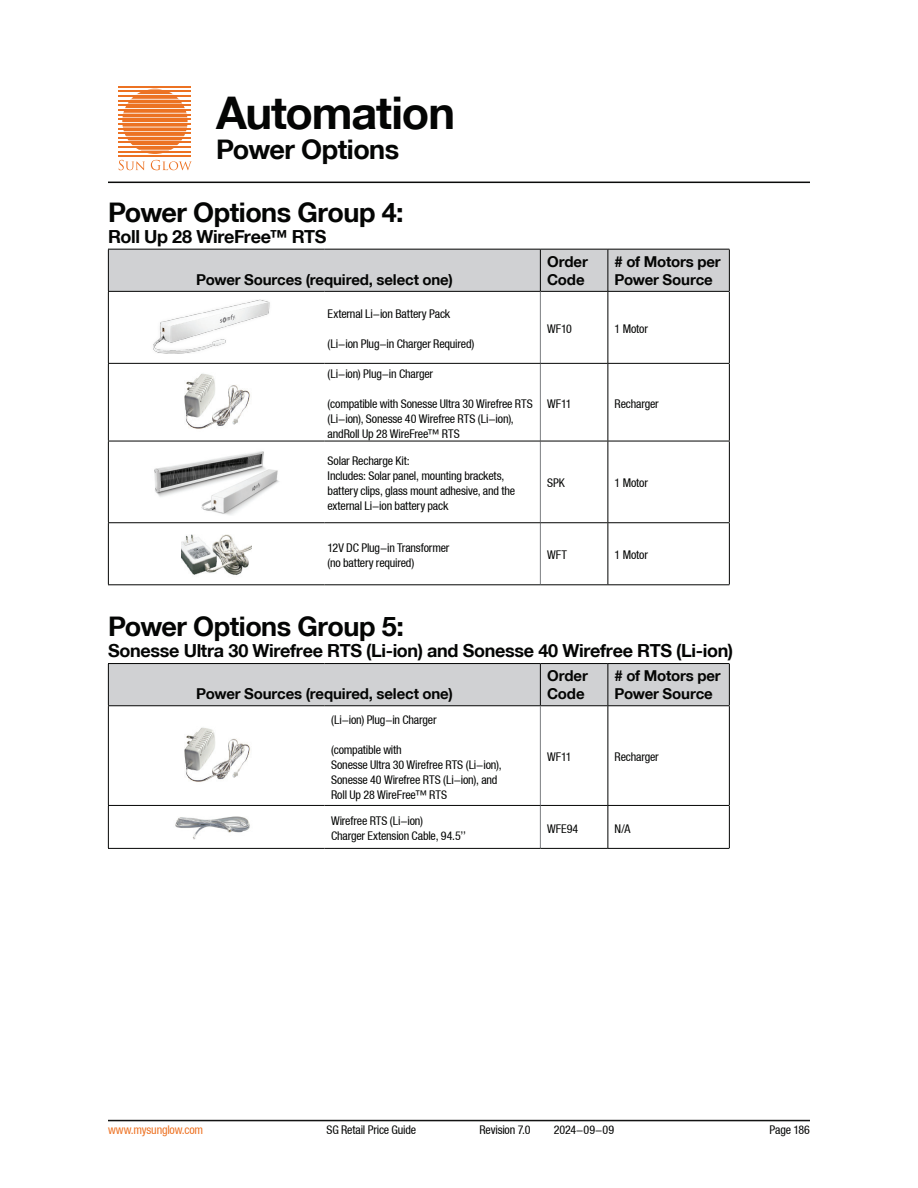
<style>
.page{position:relative;width:918px;height:1188px;background:#fff}
.page>*{position:absolute;margin:0;border:0;box-sizing:border-box;transform-origin:0 0}
.t1{font:700 45px "Helvetica Neue LT";letter-spacing:-.025em;color:#040504}
.t2{font:700 27px "Helvetica Neue LT";letter-spacing:-.02em;color:#040504}
.t3{font:700 18px "Helvetica Neue LT";letter-spacing:-.015em;color:#040504}
.t4{font:700 15px/18px "Helvetica Neue LT";letter-spacing:-.01em;color:#040504}
.t5{font:condensed 12px/15px "Helvetica Neue LT";letter-spacing:-.015em;color:#040504}
.t6{font:condensed 12px "Helvetica Neue LT";letter-spacing:-.015em;color:#ed7223}
</style>
<div class="page">
<svg style="left:122px;top:89px;width:66px;height:65px"></svg>
<hr style="left:119px;top:86px;width:72px;height:2px;background:#ec7223">
<hr style="left:119px;top:91px;width:72px;height:1px;background:#ec7223">
<hr style="left:119px;top:95px;width:72px;height:2px;background:#ec7223">
<hr style="left:119px;top:100px;width:72px;height:1px;background:#ec7223">
<hr style="left:119px;top:105px;width:72px;height:1px;background:#ec7223">
<hr style="left:119px;top:109px;width:72px;height:2px;background:#ec7223">
<hr style="left:119px;top:114px;width:72px;height:1px;background:#ec7223">
<hr style="left:119px;top:119px;width:72px;height:1px;background:#ec7223">
<hr style="left:119px;top:123px;width:72px;height:2px;background:#ec7223">
<hr style="left:119px;top:128px;width:72px;height:1px;background:#ec7223">
<hr style="left:119px;top:132px;width:72px;height:2px;background:#ec7223">
<hr style="left:119px;top:137px;width:72px;height:1px;background:#ec7223">
<hr style="left:119px;top:142px;width:72px;height:1px;background:#ec7223">
<hr style="left:119px;top:146px;width:72px;height:2px;background:#ec7223">
<hr style="left:119px;top:151px;width:72px;height:1px;background:#ec7223">
<hr style="left:119px;top:156px;width:72px;height:1px;background:#ec7223">
<svg style="left:119px;top:160px;width:26px;height:10px"></svg>
<svg style="left:151px;top:160px;width:41px;height:10px"></svg>
<hr style="left:108px;top:182px;width:702px;height:1px;background:#040504">
<hr style="left:108px;top:1120px;width:702px;height:1px;background:#040504">
<hr style="left:108px;top:1121px;width:702px;height:1px;background:#040504">
<div style="left:109px;top:250px;width:620px;height:41px;background:#d0d1d3"></div>
<hr style="left:540px;top:250px;width:1px;height:41px;background:#040504">
<hr style="left:608px;top:250px;width:1px;height:41px;background:#040504">
<hr style="left:729px;top:250px;width:1px;height:41px;background:#040504">
<hr style="left:108px;top:291px;width:216px;height:1px;background:#040504">
<hr style="left:324px;top:291px;width:216px;height:1px;background:#040504">
<hr style="left:540px;top:291px;width:68px;height:1px;background:#040504">
<hr style="left:608px;top:291px;width:121px;height:1px;background:#040504">
<hr style="left:108px;top:249px;width:216px;height:1px;background:#040504">
<hr style="left:108px;top:250px;width:1px;height:41px;background:#040504">
<hr style="left:324px;top:249px;width:216px;height:1px;background:#040504">
<hr style="left:540px;top:249px;width:68px;height:1px;background:#040504">
<hr style="left:608px;top:249px;width:121px;height:1px;background:#040504">
<hr style="left:540px;top:292px;width:1px;height:71px;background:#7c7e81">
<hr style="left:540px;top:364px;width:1px;height:77px;background:#7c7e81">
<hr style="left:540px;top:441px;width:1px;height:81px;background:#7c7e81">
<hr style="left:540px;top:523px;width:1px;height:61px;background:#7c7e81">
<hr style="left:608px;top:292px;width:1px;height:71px;background:#040504">
<hr style="left:729px;top:292px;width:1px;height:71px;background:#040504">
<hr style="left:108px;top:363px;width:216px;height:1px;background:#040504">
<hr style="left:324px;top:363px;width:216px;height:1px;background:#040504">
<hr style="left:540px;top:363px;width:68px;height:1px;background:#040504">
<hr style="left:608px;top:363px;width:121px;height:1px;background:#040504">
<hr style="left:608px;top:364px;width:1px;height:77px;background:#040504">
<hr style="left:729px;top:364px;width:1px;height:77px;background:#040504">
<hr style="left:108px;top:441px;width:216px;height:1px;background:#040504">
<hr style="left:324px;top:441px;width:216px;height:1px;background:#040504">
<hr style="left:540px;top:441px;width:68px;height:1px;background:#040504">
<hr style="left:608px;top:441px;width:121px;height:1px;background:#040504">
<hr style="left:608px;top:441px;width:1px;height:81px;background:#040504">
<hr style="left:729px;top:441px;width:1px;height:81px;background:#040504">
<hr style="left:108px;top:522px;width:216px;height:1px;background:#040504">
<hr style="left:324px;top:522px;width:216px;height:1px;background:#040504">
<hr style="left:540px;top:522px;width:68px;height:1px;background:#040504">
<hr style="left:608px;top:522px;width:121px;height:1px;background:#040504">
<hr style="left:608px;top:523px;width:1px;height:61px;background:#040504">
<hr style="left:729px;top:523px;width:1px;height:61px;background:#040504">
<hr style="left:108px;top:584px;width:216px;height:1px;background:#040504">
<hr style="left:324px;top:584px;width:216px;height:1px;background:#040504">
<hr style="left:540px;top:584px;width:68px;height:1px;background:#040504">
<hr style="left:608px;top:584px;width:121px;height:1px;background:#040504">
<hr style="left:108px;top:292px;width:1px;height:71px;background:#040504">
<hr style="left:108px;top:364px;width:1px;height:77px;background:#040504">
<hr style="left:108px;top:441px;width:1px;height:81px;background:#040504">
<hr style="left:108px;top:523px;width:1px;height:61px;background:#040504">
<img style="left:153px;top:300px;width:117px;height:53px">
<img style="left:184px;top:373px;width:66px;height:56px">
<img style="left:154px;top:451px;width:125px;height:64px">
<img style="left:182px;top:534px;width:69px;height:41px">
<div style="left:109px;top:664px;width:620px;height:41px;background:#d0d1d3"></div>
<hr style="left:540px;top:664px;width:1px;height:41px;background:#040504">
<hr style="left:608px;top:664px;width:1px;height:41px;background:#040504">
<hr style="left:729px;top:664px;width:1px;height:41px;background:#040504">
<hr style="left:108px;top:705px;width:216px;height:1px;background:#040504">
<hr style="left:324px;top:705px;width:216px;height:1px;background:#040504">
<hr style="left:540px;top:705px;width:68px;height:1px;background:#040504">
<hr style="left:608px;top:705px;width:121px;height:1px;background:#040504">
<hr style="left:608px;top:706px;width:1px;height:99px;background:#040504">
<hr style="left:729px;top:706px;width:1px;height:99px;background:#040504">
<hr style="left:108px;top:805px;width:216px;height:1px;background:#040504">
<hr style="left:324px;top:805px;width:216px;height:1px;background:#040504">
<hr style="left:540px;top:805px;width:68px;height:1px;background:#040504">
<hr style="left:608px;top:805px;width:121px;height:1px;background:#040504">
<hr style="left:608px;top:806px;width:1px;height:42px;background:#040504">
<hr style="left:729px;top:806px;width:1px;height:42px;background:#040504">
<hr style="left:540px;top:706px;width:1px;height:99px;background:#7c7e81">
<hr style="left:540px;top:806px;width:1px;height:42px;background:#7c7e81">
<hr style="left:108px;top:663px;width:216px;height:1px;background:#040504">
<hr style="left:108px;top:664px;width:1px;height:41px;background:#040504">
<hr style="left:324px;top:663px;width:216px;height:1px;background:#040504">
<hr style="left:540px;top:663px;width:68px;height:1px;background:#040504">
<hr style="left:608px;top:663px;width:121px;height:1px;background:#040504">
<hr style="left:108px;top:706px;width:1px;height:99px;background:#040504">
<hr style="left:108px;top:806px;width:1px;height:42px;background:#040504">
<hr style="left:108px;top:848px;width:216px;height:1px;background:#040504">
<hr style="left:324px;top:848px;width:216px;height:1px;background:#040504">
<hr style="left:540px;top:848px;width:68px;height:1px;background:#040504">
<hr style="left:608px;top:848px;width:121px;height:1px;background:#040504">
<img style="left:184px;top:727px;width:66px;height:55px">
<img style="left:175px;top:816px;width:75px;height:24px">
<h1 class="t1" style="left:216px;top:85px;width:241px">Automation</h1>
<h2 class="t2" style="left:216px;top:133px;width:185px">Power Options</h2>
<h2 class="t2" style="left:108px;top:195px;width:297px">Power Options Group 4:</h2>
<h3 class="t3" style="left:108px;top:225px;width:220px">Roll Up 28 WireFree™ RTS</h3>
<p class="t4" style="left:196px;top:270px;width:258px">Power Sources (required, select one)</p>
<p class="t5" style="left:328px;top:306px;width:124px">External Li-ion Battery Pack</p>
<p class="t5" style="left:328px;top:336px;width:148px">(Li-ion Plug-in Charger Required)</p>
<p class="t4" style="left:547px;top:252px;width:42px">Order<br>Code</p>
<p class="t4" style="left:615px;top:252px;width:108px"># of Motors per<br>Power Source</p>
<p class="t5" style="left:547px;top:321px;width:26px">WF10</p>
<p class="t5" style="left:615px;top:321px;width:35px">1 Motor</p>
<p class="t5" style="left:328px;top:366px;width:107px">(Li-ion) Plug-in Charger</p>
<p class="t5" style="left:328px;top:396px;width:207px">(compatible with Sonesse Ultra 30 Wirefree RTS (Li-ion), Sonesse 40 Wirefree RTS (Li-ion), andRoll Up 28 WireFree™ RTS</p>
<p class="t5" style="left:547px;top:396px;width:26px">WF11</p>
<p class="t5" style="left:615px;top:396px;width:46px">Recharger</p>
<p class="t5" style="left:328px;top:453px;width:189px">Solar Recharge Kit:<br>Includes: Solar panel, mounting brackets, battery clips, glass mount adhesive, and the external Li-ion battery pack</p>
<p class="t5" style="left:547px;top:476px;width:19px">SPK</p>
<p class="t5" style="left:615px;top:476px;width:35px">1 Motor</p>
<p class="t5" style="left:328px;top:540px;width:123px">12V DC Plug-in Transformer (no battery required)</p>
<p class="t5" style="left:547px;top:548px;width:21px">WFT</p>
<p class="t5" style="left:615px;top:548px;width:35px">1 Motor</p>
<h2 class="t2" style="left:108px;top:610px;width:297px">Power Options Group 5:</h2>
<h3 class="t3" style="left:108px;top:640px;width:627px">Sonesse Ultra 30 Wirefree RTS (Li-ion) and Sonesse 40 Wirefree RTS (Li-ion)</h3>
<p class="t4" style="left:196px;top:684px;width:258px">Power Sources (required, select one)</p>
<p class="t4" style="left:547px;top:666px;width:42px">Order<br>Code</p>
<p class="t4" style="left:615px;top:666px;width:108px"># of Motors per<br>Power Source</p>
<p class="t5" style="left:331px;top:712px;width:107px">(Li-ion) Plug-in Charger</p>
<p class="t5" style="left:331px;top:742px;width:172px">(compatible with<br>Sonesse Ultra 30 Wirefree RTS (Li-ion),<br>Sonesse 40 Wirefree RTS (Li-ion), and<br>Roll Up 28 WireFree™ RTS</p>
<p class="t5" style="left:547px;top:749px;width:26px">WF11</p>
<p class="t5" style="left:615px;top:749px;width:46px">Recharger</p>
<p class="t5" style="left:331px;top:813px;width:136px">Wirefree RTS (Li-ion)<br>Charger Extension Cable, 94.5’’</p>
<p class="t5" style="left:547px;top:821px;width:33px">WFE94</p>
<p class="t5" style="left:615px;top:821px;width:17px">N/A</p>
<p class="t6" style="left:108px;top:1123px;width:97px">www.mysunglow.com</p>
<p class="t5" style="left:326px;top:1122px;width:91px">SG Retail Price Guide</p>
<p class="t5" style="left:480px;top:1122px;width:53px">Revision 7.0</p>
<p class="t5" style="left:554px;top:1122px;width:62px">2024-09-09</p>
<p class="t5" style="left:770px;top:1122px;width:42px">Page 186</p>
</div>
